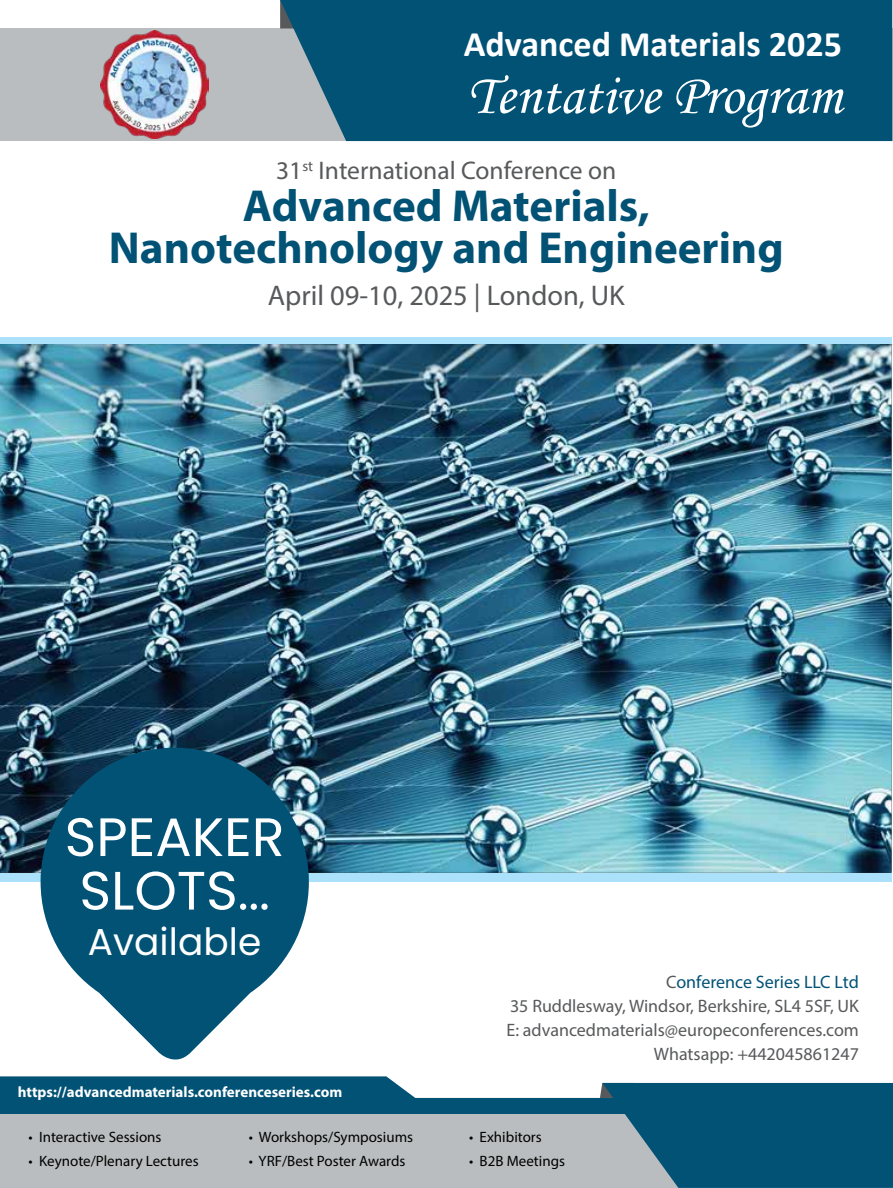
<style>
.page{position:relative;width:893px;height:1188px;background:#fff}
.page>*{position:absolute;margin:0;border:0;box-sizing:border-box;transform-origin:0 0}
.t1{font:57px "Monotype Corsiva";color:#fff}
.t2{font:54px/53.6px "Poppins";color:#fff}
.t3{font:700 45px/42px "Myriad Pro";color:#025275;text-align:center}
.t4{font:37.5px "Poppins";color:#fff}
.t5{font:700 36px "Calibri";color:#fff}
.t6{font:28.5px "Myriad Pro";color:#58595b}
.t7{font:25.5px "Myriad Pro";color:#58595b}
.t8{font:18px/24px "Myriad Pro";color:#58595b;text-align:right}
.t9{font:15px "Myriad Pro";color:#000}
.t10{font:700 15px "Myriad Pro";color:#fff}
.s1{font-size:51px}
.s2{color:#025275}
</style>
<div class="page">
<div style="left:0;top:1113px;width:598px;height:74px;background:#babdbf"></div>
<div style="left:0;top:28px;width:892px;height:113px;background:#babdbf"></div>
<div style="left:280px;top:0;width:612px;height:141px;background:#025275"></div>
<div style="left:0;top:1097px;width:760px;height:16px;background:#025275"></div>
<svg style="left:598px;top:1082px;width:295px;height:105px;background:#1c617f"></svg>
<svg style="left:0;top:1076px;width:420px;height:22px;background:#115c7d"></svg>
<img style="left:100px;top:31px;width:108px;height:108px">
<div style="left:0;top:337px;width:891px;height:544px;background:#abe1fa"></div>
<img style="left:0;top:344px;width:891px;height:528px">
<svg style="left:41px;top:747px;width:268px;height:313px;fill:#025275"></svg>
<h3 class="t5" style="left:464px;top:19px;width:380px">Advanced Materials 2025</h3>
<h1 class="t1" style="left:467px;top:61px;width:377px">Tentative Program</h1>
<h3 class="t7" style="left:276px;top:155px;width:342px">31<sup>st</sup> International Conference on</h3>
<h3 class="t3" style="left:109px;top:183px;width:676px">Advanced Materials,<br>Nanotechnology and Engineering</h3>
<h3 class="t6" style="left:268px;top:278px;width:358px">April 09-10, 2025 | London, UK</h3>
<h2 class="t2" style="left:65px;top:810px;width:221px">SPEAKER<br>SLOTS<span class="s1">...</span></h2>
<h3 class="t4" style="left:88px;top:919px;width:175px">Available</h3>
<p class="t10" style="left:18px;top:1082px;width:326px">https://advancedmaterials.conferenceseries.com</p>
<p class="t9" style="left:28px;top:1127px;width:135px">• Interactive Sessions</p>
<p class="t9" style="left:28px;top:1151px;width:172px">• Keynote/Plenary Lectures</p>
<p class="t9" style="left:249px;top:1127px;width:166px">• Workshops/Symposiums</p>
<p class="t9" style="left:249px;top:1151px;width:158px">• YRF/Best Poster Awards</p>
<p class="t8" style="left:506px;top:969px;width:354px">C<span class="s2">onference Series LLC Ltd<br></span>35 Ruddlesway, Windsor, Berkshire, SL4 5SF, UK E: advancedmaterials@europeconferences.com Whatsapp: +442045861247</p>
<p class="t9" style="left:469px;top:1127px;width:74px">• Exhibitors</p>
<p class="t9" style="left:469px;top:1151px;width:98px">• B2B Meetings</p>
</div>
